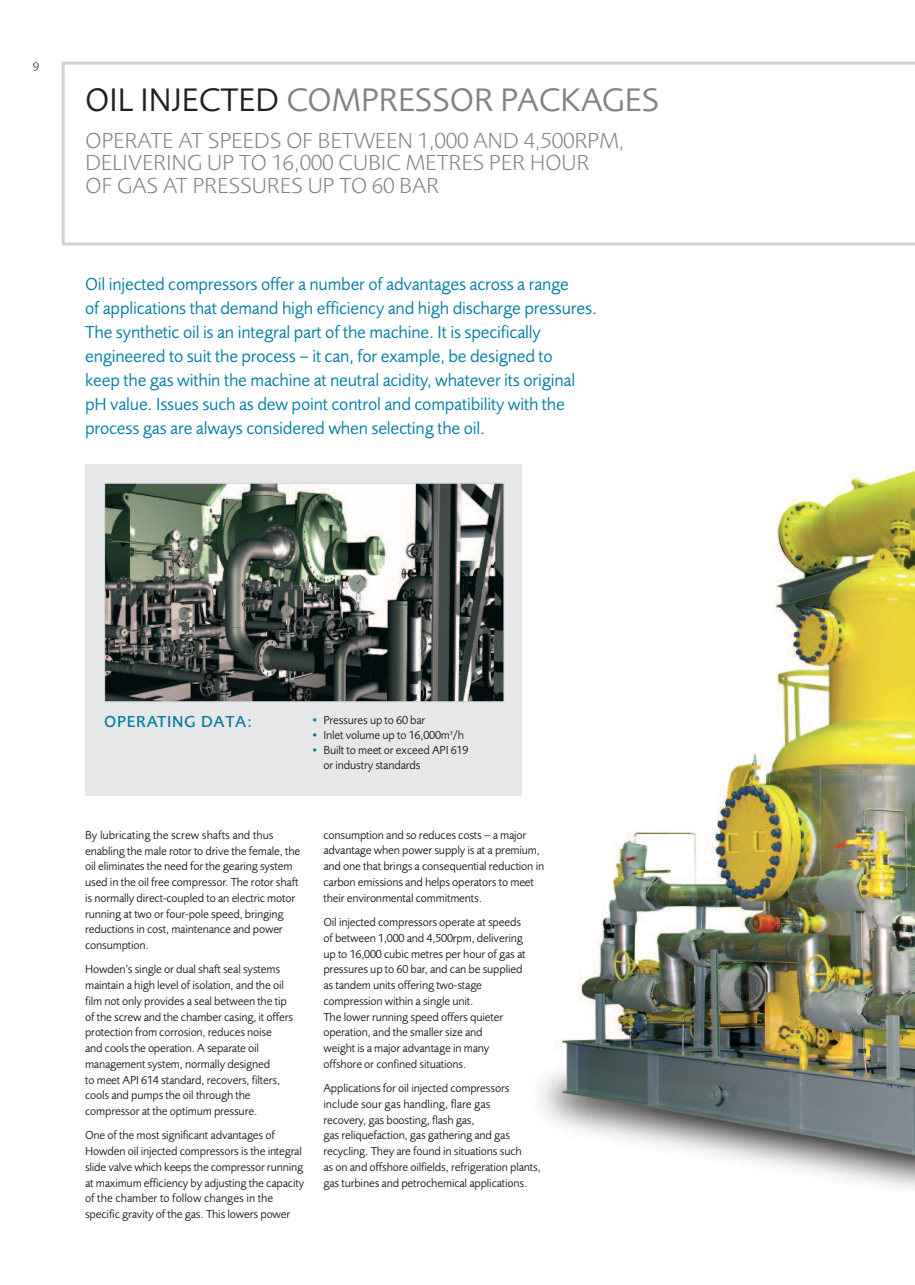
<style>
.page{position:relative;width:915px;height:1285px;background:#fff}
.page>*{position:absolute;margin:0;border:0;box-sizing:border-box;transform-origin:0 0}
.t1{font:33.75px "Foundry Sans";color:#808285}
.t2{font:300 22.5px/22.5px "Foundry Sans";color:#808285}
.t3{font:18px/24px "Foundry Sans";letter-spacing:-.01em;color:#007ea2}
.t4{font:500 16.5px "Foundry Sans";letter-spacing:.04em;color:#007ea2}
.t5{font:300 12.75px "Foundry Sans";color:#231f20}
.t6{font:12px/15.8px "Foundry Sans";letter-spacing:-.015em;color:#231f20}
.s1{color:#231f20}
.s2{color:#007ea2}
</style>
<div class="page">
<img style="left:510px;top:464px;width:404px;height:725px">
<svg style="left:62px;top:62px;width:852px;height:183px"></svg>
<div style="left:85px;top:463px;width:436px;height:332px;background:#e6e7e9"></div>
<img style="left:106px;top:485px;width:396px;height:215px">
<div style="left:104px;top:483px;width:400px;height:219px;border:1px solid #d1d2d4"></div>
<p class="t5" style="left:33px;top:62px;width:8px">9</p>
<h1 class="t1" style="left:85px;top:87px;width:575px"><span class="s1">OIL INJECTED</span> COMPRESSOR PACKAGES</h1>
<h2 class="t2" style="left:85px;top:131px;width:540px">OPERATE AT SPEEDS OF BETWEEN 1,000 AND 4,500RPM,<br>DELIVERING UP TO 16,000 CUBIC METRES PER HOUR<br>OF GAS AT PRESSURES UP TO 60 BAR</h2>
<p class="t3" style="left:85px;top:274px;width:513px">Oil injected compressors offer a number of advantages across a range<br>of applications that demand high efficiency and high discharge pressures.<br>The synthetic oil is an integral part of the machine. It is specifically engineered to suit the process – it can, for example, be designed to<br>keep the gas within the machine at neutral acidity, whatever its original pH value. Issues such as dew point control and compatibility with the process gas are always considered when selecting the oil.</p>
<h3 class="t4" style="left:104px;top:715px;width:149px">OPERATING DATA:</h3>
<p class="t6" style="left:310px;top:713px;width:116px"><span class="s2">•</span> Pressures up to 60 bar</p>
<p class="t6" style="left:310px;top:728px;width:155px"><span class="s2">•</span> Inlet volume up to 16,000m<sup>3</sup>/h</p>
<p class="t6" style="left:323px;top:743px;width:146px;line-height:15px;text-indent:-13px"><span class="s2">•</span> Built to meet or exceed API 619 or industry standards</p>
<p class="t6" style="left:85px;top:827px;width:216px">By lubricating the screw shafts and thus enabling the male rotor to drive the female, the oil eliminates the need for the gearing system used in the oil free compressor. The rotor shaft is normally direct-coupled to an electric motor running at two or four-pole speed, bringing reductions in cost, maintenance and power consumption.</p>
<p class="t6" style="left:85px;top:962px;width:209px">Howden’s single or dual shaft seal systems maintain a high level of isolation, and the oil film not only provides a seal between the tip of the screw and the chamber casing, it offers protection from corrosion, reduces noise<br>and cools the operation. A separate oil management system, normally designed<br>to meet API 614 standard, recovers, filters, cools and pumps the oil through the compressor at the optimum pressure.</p>
<p class="t6" style="left:85px;top:1128px;width:220px">One of the most significant advantages of Howden oil injected compressors is the integral slide valve which keeps the compressor running at maximum efficiency by adjusting the capacity of the chamber to follow changes in the specific gravity of the gas. This lowers power</p>
<p class="t6" style="left:323px;top:827px;width:222px">consumption and so reduces costs – a major advantage when power supply is at a premium, and one that brings a consequential reduction in carbon emissions and helps operators to meet their environmental commitments.</p>
<p class="t6" style="left:323px;top:915px;width:204px">Oil injected compressors operate at speeds of between 1,000 and 4,500rpm, delivering up to 16,000 cubic metres per hour of gas at pressures up to 60 bar, and can be supplied as tandem units offering two-stage compression within a single unit.<br>The lower running speed offers quieter operation, and the smaller size and<br>weight is a major advantage in many offshore or confined situations.</p>
<p class="t6" style="left:323px;top:1081px;width:219px">Applications for oil injected compressors include sour gas handling, flare gas<br>recovery, gas boosting, flash gas,<br>gas reliquefaction, gas gathering and gas recycling. They are found in situations such<br>as on and offshore oilfields, refrigeration plants, gas turbines and petrochemical applications.</p>
</div>
